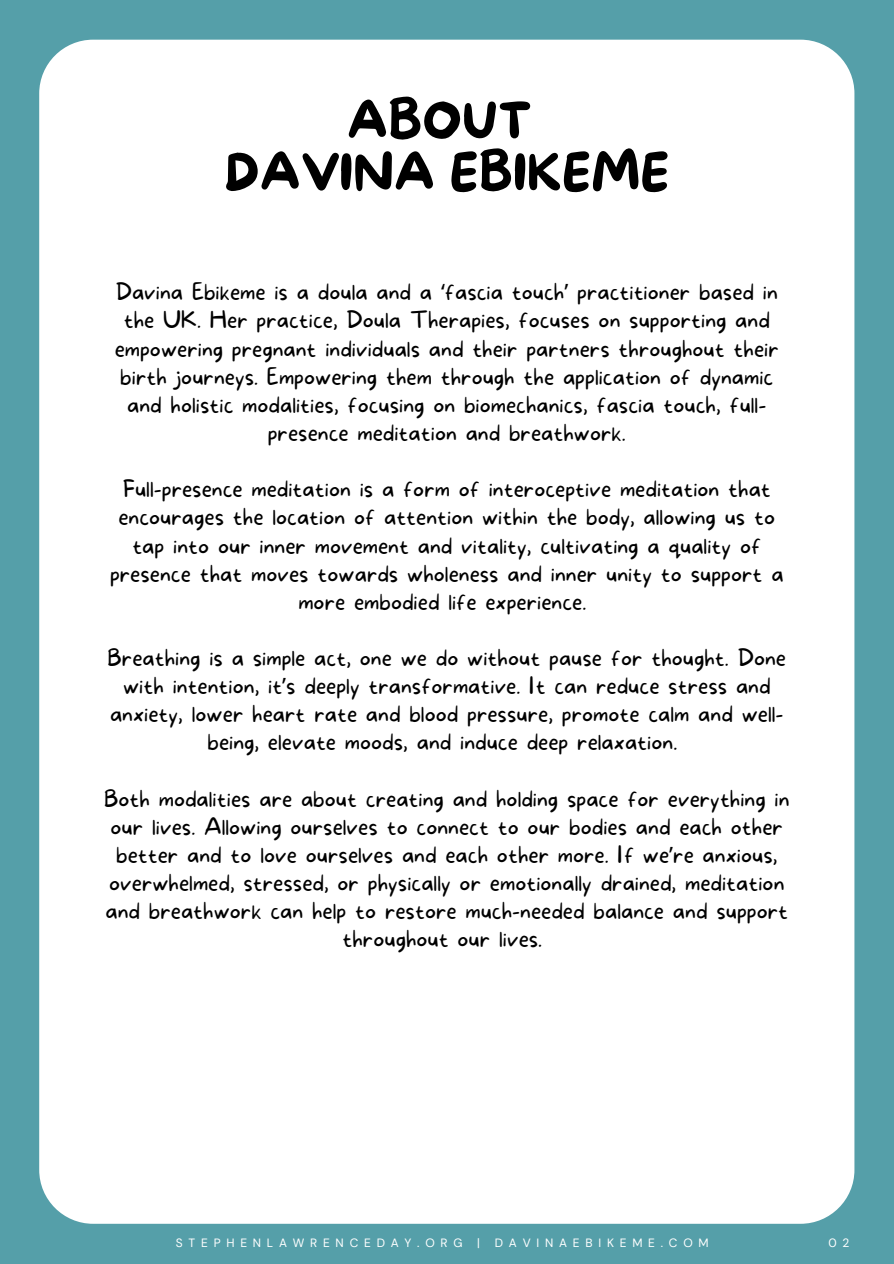
<style>
.page{position:relative;width:894px;height:1264px;background:#fff}
.page>*{position:absolute;margin:0;border:0;box-sizing:border-box;transform-origin:0 0}
.t1{font:51px/51.8px "More Sugar";color:#000;text-align:center}
.t2{font:100 22.5px/28.2px "More Sugar";color:#000;text-align:center}
.t3{font:12px "DM Sans";letter-spacing:.48em;color:#fff}
.s1{font-family:"Noto Sans";font-weight:400}
</style>
<div class="page">
<div style="left:0;top:0;width:893px;height:1263px;background:#559fa9"></div>
<div style="left:39px;top:40px;width:815px;height:1183px;background:#fff;border-radius:54px"></div>
<h1 class="t1" style="left:224px;top:97px;width:446px">ABOUT<br>DAVINA EBIKEME</h1>
<h2 class="t2" style="left:115px;top:279px;width:665px">Davina Ebikeme is a doula and a <span class="s1">‘</span>fascia touch<span class="s1">’</span> practitioner based in the UK. Her practice, Doula Therapies, focuses on supporting and empowering pregnant individuals and their partners throughout their birth journeys. Empowering them through the application of dynamic and holistic modalities, focusing on biomechanics, fascia touch, full&shy;presence meditation and breathwork.</h2>
<h2 class="t2" style="left:110px;top:476px;width:675px">Full-presence meditation is a form of interoceptive meditation that encourages the location of attention within the body, allowing us to tap into our inner movement and vitality, cultivating a quality of presence that moves towards wholeness and inner unity to support a more embodied life experience.</h2>
<h2 class="t2" style="left:107px;top:644px;width:680px">Breathing is a simple act, one we do without pause for thought. Done with intention, it<span class="s1">’</span>s deeply transformative. It can reduce stress and anxiety, lower heart rate and blood pressure, promote calm and well&shy;being, elevate moods, and induce deep relaxation.</h2>
<h2 class="t2" style="left:104px;top:785px;width:686px">Both modalities are about creating and holding space for everything in our lives. Allowing ourselves to connect to our bodies and each other better and to love ourselves and each other more. If we<span class="s1">’</span>re anxious, overwhelmed, stressed, or physically or emotionally drained, meditation and breathwork can help to restore much-needed balance and support throughout our lives.</h2>
<p class="t3" style="left:176px;top:1234px;width:534px">STEPHENLAWRENCEDAY.ORG | DAVINAEBIKEME.COM</p>
<p class="t3" style="left:828px;top:1234px;width:22px">0 2</p>
</div>
